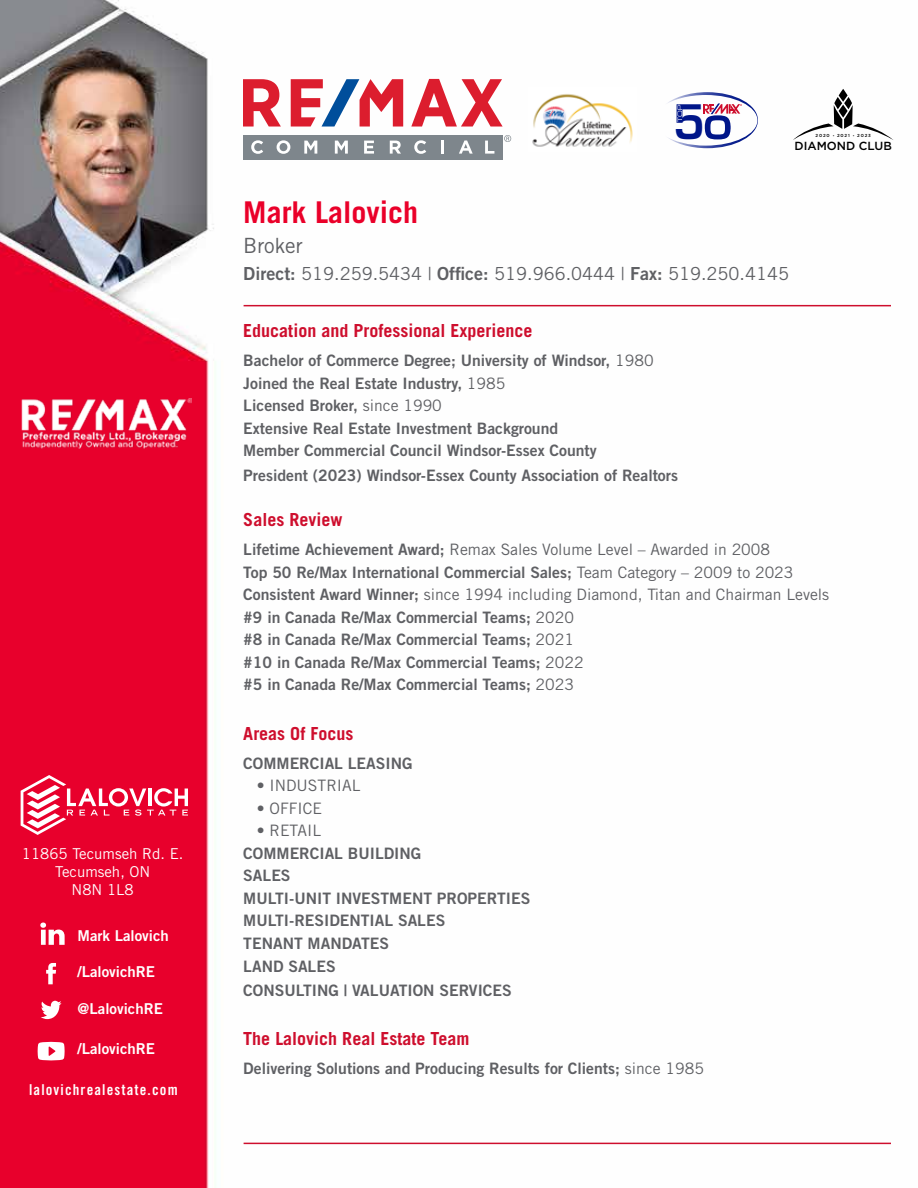
<style>
.page{position:relative;width:918px;height:1188px;background:#fff}
.page>*{position:absolute;margin:0;border:0;box-sizing:border-box;transform-origin:0 0}
.t1{font:600 46.2px "Eurostile";color:#001689}
.t2{font:700 30px "Trade Gothic LT Std";color:#ea0029}
.t3{font:21px "Trade Gothic LT Std";color:#5f6064}
.t4{font:700 18px "Trade Gothic LT Std";color:#ce0e2d}
.t5{font:18px "Trade Gothic LT Std";color:#5f6064}
.t6{font:15.75px/22.5px "Trade Gothic LT Std Bd 2";color:#5f6064}
.t7{font:15.75px "Trade Gothic LT Std";color:#5f6064}
.t8{font:15px "Trade Gothic LT Std Bd 2";color:#fff}
.t9{font:15px/18px "Trade Gothic LT Std";color:#fff;text-align:center}
.t10{font:15px "Trade Gothic LT Std Bd Cn 20";letter-spacing:.075em;color:#fff}
.t11{font:500 11.7px "Gotham";color:#000}
.t12{font:500 4.35px "Gotham";letter-spacing:.2em;color:#000}
.s1{font-size:3.6px}
.s2{font-family:"Trade Gothic LT Std Bd 2"}
.s3{font-family:"Trade Gothic LT Std"}
</style>
<div class="page">
<img style="left:0;top:0;width:891px;height:1188px">
<svg style="left:46px;top:963px;width:10px;height:21px"></svg>
<div style="left:27px;top:993px;width:167px;height:67px;background:#e8002c"></div>
<svg style="left:40px;top:923px;width:25px;height:22px"></svg>
<svg style="left:21px;top:775px;width:167px;height:60px;background:#ec3457"></svg>
<img style="left:21px;top:399px;width:170px;height:50px">
<hr style="left:244px;top:1143px;width:647px;height:1px;background:#ce0e2d">
<hr style="left:244px;top:305px;width:647px;height:1px;background:#ce0e2d">
<img style="left:528px;top:87px;width:108px;height:65px">
<div style="left:243px;top:135px;width:260px;height:24px;background:#7e868c"></div>
<svg style="left:251px;top:140px;width:12px;height:14px"></svg>
<svg style="left:277px;top:140px;width:13px;height:14px"></svg>
<svg style="left:304px;top:141px;width:13px;height:13px"></svg>
<svg style="left:335px;top:141px;width:13px;height:13px"></svg>
<svg style="left:364px;top:141px;width:10px;height:13px"></svg>
<svg style="left:390px;top:141px;width:11px;height:13px"></svg>
<svg style="left:414px;top:140px;width:12px;height:14px"></svg>
<svg style="left:441px;top:141px;width:3px;height:13px"></svg>
<svg style="left:459px;top:140px;width:14px;height:14px"></svg>
<svg style="left:485px;top:141px;width:9px;height:13px"></svg>
<svg style="left:243px;top:79px;width:260px;height:48px"></svg>
<svg style="left:504px;top:135px;width:7px;height:7px"></svg>
<svg style="left:664px;top:92px;width:94px;height:56px"></svg>
<svg style="left:793px;top:89px;width:100px;height:51px"></svg>
<p class="t9" style="left:22px;top:844px;width:163px">11865 Tecumseh Rd. E.<br>Tecumseh, ON<br>N8N 1L8</p>
<p class="t8" style="left:78px;top:926px;width:93px">Mark Lalovich</p>
<p class="t8" style="left:78px;top:962px;width:79px">/LalovichRE</p>
<p class="t8" style="left:78px;top:999px;width:87px">@LalovichRE</p>
<p class="t8" style="left:78px;top:1039px;width:79px">/LalovichRE</p>
<p class="t10" style="left:29px;top:1081px;width:150px">lalovichrealestate.com</p>
<h1 class="t1" style="left:673px;top:93px;width:34px">5</h1>
<p class="t12" style="left:815px;top:133px;width:57px">2020 <span class="s1">•</span> 2021 <span class="s1">•</span> 2023</p>
<p class="t11" style="left:795px;top:138px;width:99px">DIAMOND CLUB</p>
<h2 class="t2" style="left:243px;top:194px;width:176px">Mark Lalovich</h2>
<h3 class="t3" style="left:243px;top:233px;width:61px">Broker</h3>
<p class="t5" style="left:243px;top:263px;width:547px"><span class="s2">Direct:</span> 519.259.5434 | <span class="s2">Office:</span> 519.966.0444 | <span class="s2">Fax:</span> 519.250.4145</p>
<p class="t4" style="left:243px;top:319px;width:291px">Education and Professional Experience</p>
<p class="t6" style="left:243px;top:349px;width:412px">Bachelor of Commerce Degree; University of Windsor, <span class="s3">1980<br></span>Joined the Real Estate Industry, <span class="s3">1985<br></span>Licensed Broker, <span class="s3">since 1990<br></span>Extensive Real Estate Investment Background<br>Member Commercial Council Windsor-Essex County</p>
<p class="t6" style="left:243px;top:464px;width:436px">President (2023) Windsor-Essex County Association of Realtors</p>
<p class="t4" style="left:243px;top:508px;width:101px">Sales Review</p>
<p class="t7" style="left:243px;top:540px;width:528px"><span class="s2">Lifetime Achievement Award;</span> Remax Sales Volume Level – Awarded in 2008</p>
<p class="t6" style="left:243px;top:561px;width:552px">Top 50 Re/Max International Commercial Sales; <span class="s3">Team Category – 2009 to 2023</span></p>
<p class="t7" style="left:243px;top:585px;width:587px"><span class="s2">Consistent Award Winner;</span> since 1994 including Diamond, Titan and Chairman Levels</p>
<p class="t6" style="left:243px;top:606px;width:342px">#9 in Canada Re/Max Commercial Teams; <span class="s3">2020 </span>#8 in Canada Re/Max Commercial Teams; <span class="s3">2021 </span>#10 in Canada Re/Max Commercial Teams; <span class="s3">2022 </span>#5 in Canada Re/Max Commercial Teams; <span class="s3">2023</span></p>
<p class="t4" style="left:243px;top:722px;width:111px">Areas Of Focus</p>
<p class="t6" style="left:243px;top:752px;width:171px">COMMERCIAL LEASING</p>
<p class="t7" style="left:257px;top:776px;width:105px">• INDUSTRIAL</p>
<p class="t7" style="left:257px;top:799px;width:67px">• OFFICE</p>
<p class="t7" style="left:257px;top:821px;width:66px">• RETAIL</p>
<p class="t6" style="left:243px;top:842px;width:288px">COMMERCIAL BUILDING<br>SALES<br>MULTI-UNIT INVESTMENT PROPERTIES<br>MULTI-RESIDENTIAL SALES<br>TENANT MANDATES<br>LAND SALES</p>
<p class="t6" style="left:243px;top:979px;width:270px">CONSULTING | VALUATION SERVICES</p>
<p class="t4" style="left:243px;top:1028px;width:228px">The Lalovich Real Estate Team</p>
<p class="t6" style="left:243px;top:1057px;width:462px">Delivering Solutions and Producing Results for Clients; <span class="s3">since 1985</span></p>
</div>
